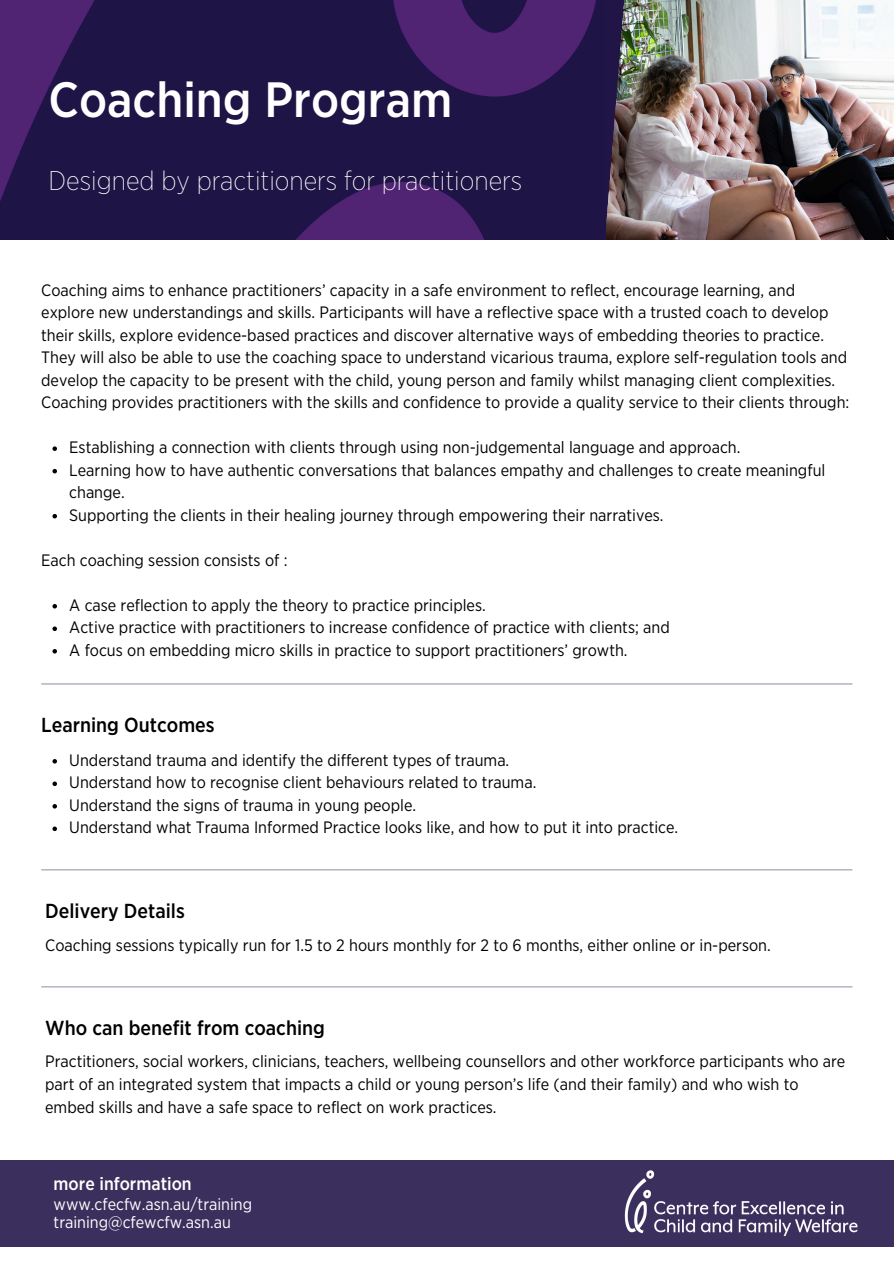
<style>
.page{position:relative;width:894px;height:1264px;background:#fff}
.page>*{position:absolute;margin:0;border:0;box-sizing:border-box;transform-origin:0 0}
.t1{font:500 49.5px "Gotham Narrow";color:#fff}
.t2{font:200 27px "Gotham Narrow";color:#fff}
.t3{font:500 20.25px "Gotham Narrow";color:#000}
.t4{font:500 18px "Gotham Narrow";color:#fff}
.t5{font:16.5px/22.5px "Gotham Narrow";color:#000}
.t6{font:16.5px "Gotham Narrow";color:#fff}
</style>
<div class="page">
<div style="left:0;top:1160px;width:893px;height:86px;background:#3b305d"></div>
<img style="left:634px;top:0;width:259px;height:239px">
<img style="left:605px;top:0;width:29px;height:239px">
<img style="left:0;top:0;width:605px;height:240px">
<img style="left:624px;top:1170px;width:234px;height:66px">
<hr style="left:41px;top:683px;width:811px;height:1px;background:#211447">
<hr style="left:41px;top:869px;width:811px;height:1px;background:#211447">
<svg style="left:52px;top:446px;width:5px;height:5px"></svg>
<svg style="left:52px;top:469px;width:5px;height:4px"></svg>
<svg style="left:52px;top:514px;width:5px;height:4px"></svg>
<svg style="left:52px;top:604px;width:5px;height:4px"></svg>
<svg style="left:52px;top:626px;width:5px;height:5px"></svg>
<svg style="left:52px;top:649px;width:5px;height:4px"></svg>
<svg style="left:52px;top:759px;width:5px;height:4px"></svg>
<svg style="left:52px;top:781px;width:5px;height:5px"></svg>
<svg style="left:52px;top:804px;width:5px;height:4px"></svg>
<svg style="left:52px;top:826px;width:5px;height:5px"></svg>
<hr style="left:41px;top:986px;width:811px;height:1px;background:#211447">
<p class="t1" style="left:48px;top:77px;width:405px">Coaching Program</p>
<p class="t2" style="left:48px;top:168px;width:475px">Designed by practitioners for practitioners</p>
<p class="t5" style="left:41px;top:279px;width:809px">Coaching aims to enhance practitioners’ capacity in a safe environment to reflect, encourage learning, and explore new understandings and skills. Participants will have a reflective space with a trusted coach to develop their skills, explore evidence-based practices and discover alternative ways of embedding theories to practice.<br>They will also be able to use the coaching space to understand vicarious trauma, explore self-regulation tools and develop the capacity to be present with the child, young person and family whilst managing client complexities.<br>Coaching provides practitioners with the skills and confidence to provide a quality service to their clients through:</p>
<p class="t5" style="left:69px;top:437px;width:672px">Establishing a connection with clients through using non-judgemental language and approach.</p>
<p class="t5" style="left:69px;top:459px;width:757px">Learning how to have authentic conversations that balances empathy and challenges to create meaningful change.</p>
<p class="t5" style="left:69px;top:504px;width:595px">Supporting the clients in their healing journey through empowering their narratives.</p>
<h3 class="t5" style="left:41px;top:549px;width:248px">Each coaching session consists of :</h3>
<p class="t5" style="left:69px;top:594px;width:418px">A case reflection to apply the theory to practice principles.</p>
<p class="t5" style="left:69px;top:617px;width:601px">Active practice with practitioners to increase confidence of practice with clients; and</p>
<p class="t5" style="left:69px;top:639px;width:559px">A focus on embedding micro skills in practice to support practitioners’ growth.</p>
<p class="t3" style="left:41px;top:715px;width:175px">Learning Outcomes</p>
<h3 class="t5" style="left:69px;top:749px;width:441px">Understand trauma and identify the different types of trauma.</h3>
<p class="t5" style="left:69px;top:772px;width:468px">Understand how to recognise client behaviours related to trauma.</p>
<h3 class="t5" style="left:69px;top:794px;width:348px">Understand the signs of trauma in young people.</h3>
<p class="t5" style="left:69px;top:817px;width:610px">Understand what Trauma Informed Practice looks like, and how to put it into practice.</p>
<p class="t3" style="left:45px;top:902px;width:141px">Delivery Details</p>
<p class="t5" style="left:45px;top:934px;width:726px">Coaching sessions typically run for 1.5 to 2 hours monthly for 2 to 6 months, either online or in-person.</p>
<p class="t3" style="left:45px;top:1018px;width:281px">Who can benefit from coaching</p>
<p class="t5" style="left:45px;top:1050px;width:801px;line-height:23px">Practitioners, social workers, clinicians, teachers, wellbeing counsellors and other workforce participants who are part of an integrated system that impacts a child or young person’s life (and their family) and who wish to embed skills and have a safe space to reflect on work practices.</p>
<h2 class="t4" style="left:54px;top:1175px;width:139px">more information</h2>
<p class="t6" style="left:54px;top:1196px;width:200px">www.cfecfw.asn.au/training</p>
<p class="t6" style="left:54px;top:1214px;width:179px">training@cfewcfw.asn.au</p>
</div>
